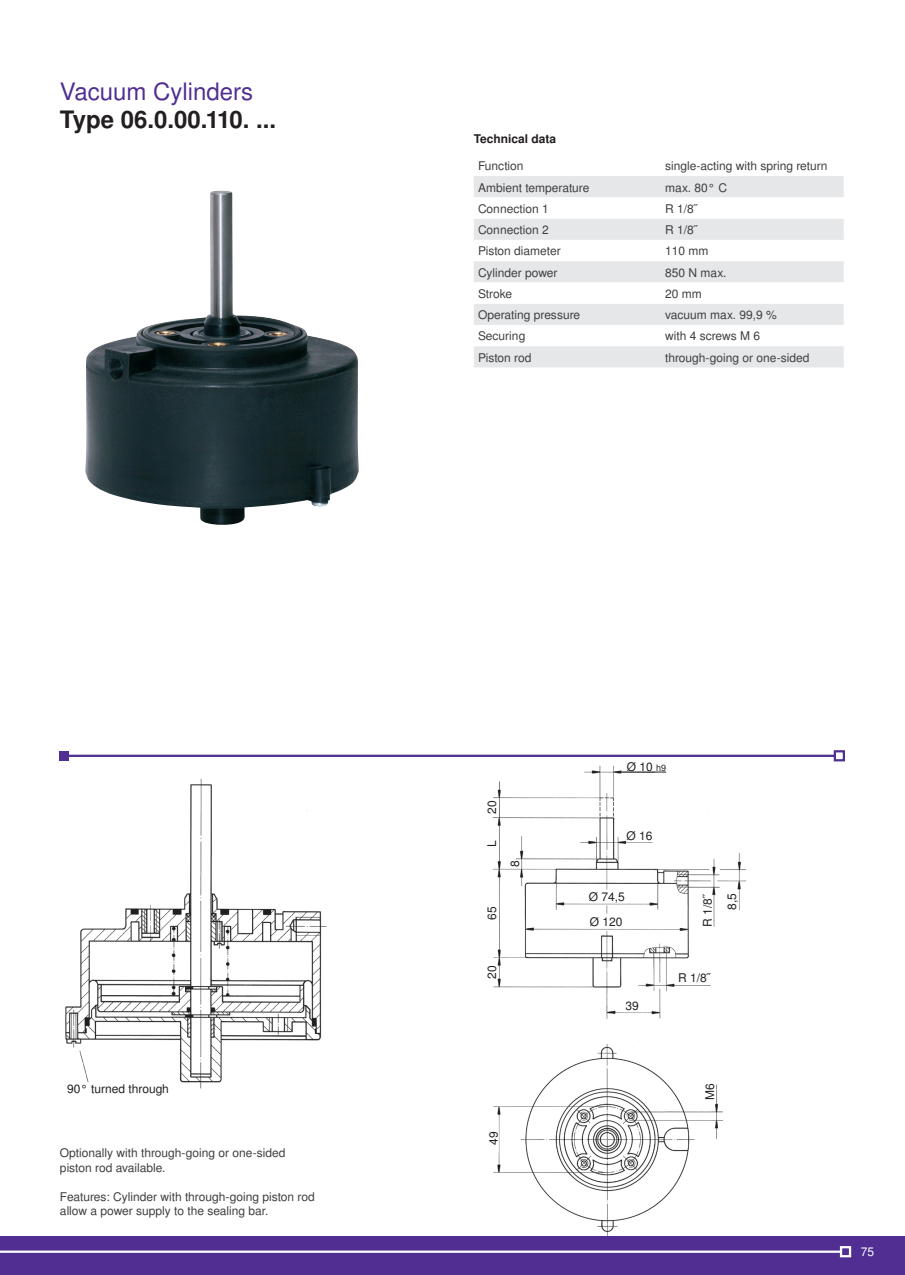
<style>
.page{position:relative;width:905px;height:1275px;background:#fff}
.page>*{position:absolute;margin:0;border:0;box-sizing:border-box;transform-origin:0 0}
.t1{font:700 24px "Nimbus San LOT";color:#231f20}
.t2{font:24px "Nimbus San LOT";color:#502e92}
.t3{font:12px/14.4px "Nimbus San LOT";color:#3e3e3f}
.t4{font:12px "Nimbus San LOT";color:#231f20}
.t5{font:700 12px "Nimbus San LOT";color:#231f20}
.t6{font:12px "Nimbus San LOT";color:#fff}
.s1{font-size:9px}
</style>
<div class="page">
<img style="left:65px;top:779px;width:262px;height:310px">
<img style="left:473px;top:754px;width:281px;height:482px">
<hr style="left:621px;top:772px;width:45px;height:1px;background:#231f20">
<div style="left:474px;top:176px;width:370px;height:191px;background:#e6e7e9"></div>
<svg style="left:474px;top:197px;width:370px;height:149px"></svg>
<div style="left:0;top:1236px;width:905px;height:39px;background:#502e92"></div>
<hr style="left:0;top:1250px;width:841px;height:3px;background:#fff">
<div style="left:840px;top:1246px;width:11px;height:11px;border:2px solid #fff"></div>
<hr style="left:64px;top:755px;width:771px;height:2px;background:#502e92">
<div style="left:60px;top:751px;width:9px;height:9px;background:#502e92"></div>
<div style="left:834px;top:750px;width:11px;height:11px;border:2px solid #502e92"></div>
<img style="left:85px;top:191px;width:274px;height:334px">
<h1 class="t2" style="left:60px;top:77px;width:195px">Vacuum Cylinders</h1>
<h1 class="t1" style="left:60px;top:106px;width:218px">Type 06.0.00.110. ...</h1>
<p class="t4" style="left:67px;top:1082px;width:103px">90° turned through</p>
<p class="t3" style="left:60px;top:1146px;width:227px">Optionally with through-going or one-sided piston rod available.</p>
<p class="t3" style="left:60px;top:1189px;width:256px">Features: Cylinder with through-going piston rod allow a power supply to the sealing bar.</p>
<p class="t5" style="left:474px;top:131px;width:84px">Technical data</p>
<p class="t3" style="left:478px;top:159px;width:47px">Function</p>
<p class="t3" style="left:665px;top:159px;width:164px">single-acting with spring return</p>
<p class="t3" style="left:478px;top:180px;width:113px">Ambient temperature</p>
<p class="t3" style="left:665px;top:180px;width:63px">max. 80° C</p>
<p class="t3" style="left:478px;top:202px;width:72px">Connection 1</p>
<p class="t3" style="left:665px;top:202px;width:34px">R 1/8˝</p>
<p class="t3" style="left:478px;top:223px;width:72px">Connection 2</p>
<p class="t3" style="left:665px;top:223px;width:34px">R 1/8˝</p>
<p class="t3" style="left:478px;top:244px;width:84px">Piston diameter</p>
<p class="t3" style="left:665px;top:244px;width:45px">110 mm</p>
<p class="t3" style="left:478px;top:266px;width:81px">Cylinder power</p>
<p class="t3" style="left:665px;top:266px;width:63px">850 N max.</p>
<p class="t3" style="left:478px;top:287px;width:36px">Stroke</p>
<p class="t3" style="left:665px;top:287px;width:38px">20 mm</p>
<p class="t3" style="left:478px;top:308px;width:104px">Operating pressure</p>
<p class="t3" style="left:665px;top:308px;width:113px">vacuum max. 99,9 %</p>
<p class="t3" style="left:478px;top:329px;width:49px">Securing</p>
<p class="t3" style="left:665px;top:329px;width:96px">with 4 screws M 6</p>
<p class="t3" style="left:478px;top:351px;width:55px">Piston rod</p>
<p class="t3" style="left:665px;top:351px;width:146px">through-going or one-sided</p>
<p class="t4" style="left:485px;top:814px;width:15px;rotate:-90deg">20</p>
<p class="t4" style="left:485px;top:847px;width:8px;rotate:-90deg">L</p>
<p class="t4" style="left:508px;top:867px;width:8px;rotate:-90deg">8</p>
<p class="t4" style="left:485px;top:919px;width:15px;rotate:-90deg">65</p>
<p class="t4" style="left:485px;top:978px;width:15px;rotate:-90deg">20</p>
<p class="t4" style="left:486px;top:1145px;width:15px;rotate:-90deg">49</p>
<p class="t4" style="left:627px;top:759px;width:41px">Ø 10 <span class="s1">h9</span></p>
<p class="t4" style="left:626px;top:829px;width:28px">Ø 16</p>
<p class="t4" style="left:589px;top:889px;width:38px">Ø 74,5</p>
<p class="t4" style="left:590px;top:914px;width:34px">Ø 120</p>
<p class="t4" style="left:625px;top:998px;width:15px">39</p>
<p class="t4" style="left:700px;top:927px;width:35px;rotate:-90deg">R 1/8˝</p>
<p class="t4" style="left:725px;top:909px;width:18px;rotate:-90deg">8,5</p>
<p class="t4" style="left:678px;top:971px;width:34px">R 1/8˝</p>
<p class="t4" style="left:703px;top:1100px;width:18px;rotate:-90deg">M6</p>
<p class="t6" style="left:861px;top:1245px;width:15px">75</p>
</div>
